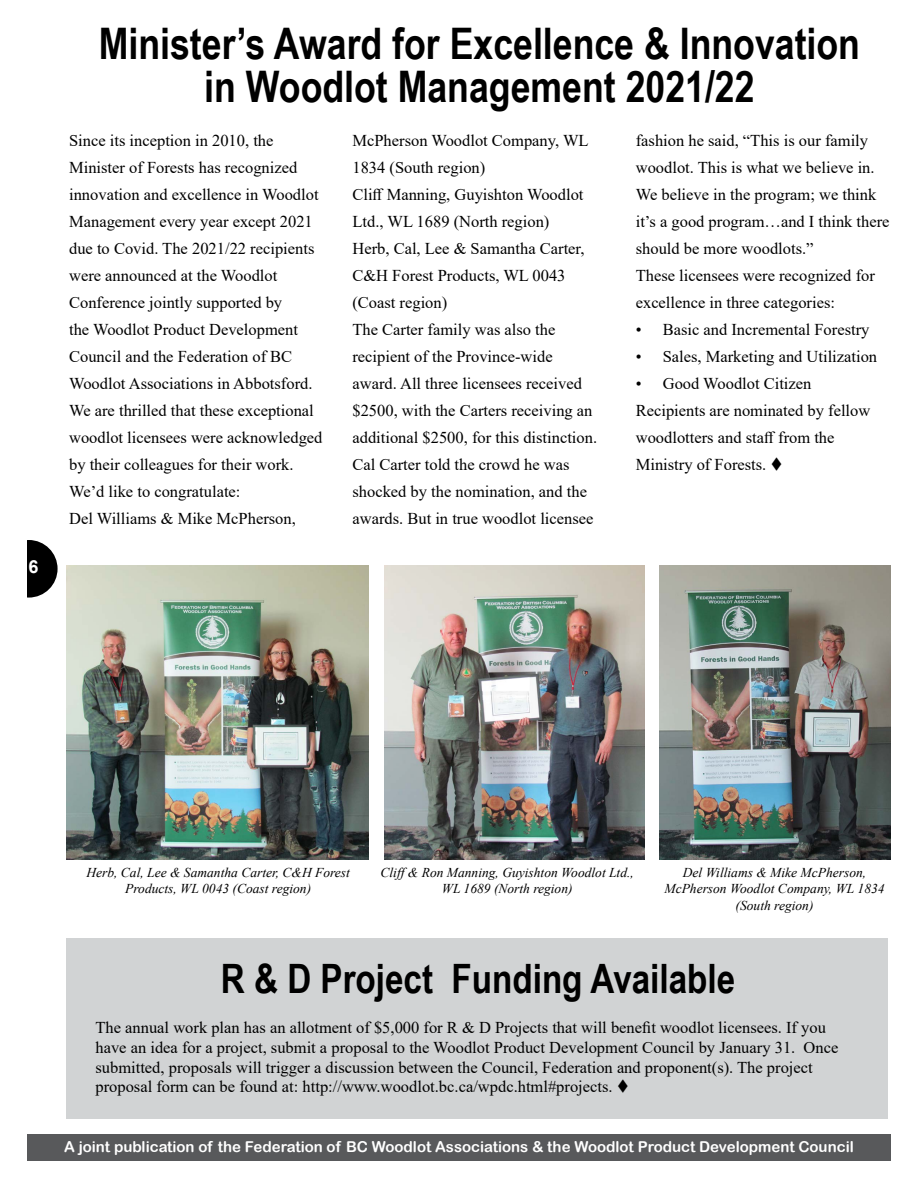
<style>
.page{position:relative;width:918px;height:1188px;background:#fff}
.page>*{position:absolute;margin:0;border:0;box-sizing:border-box;transform-origin:0 0}
.t1{font:700 43.5px/43.5px "Arial Narrow";color:#000;text-align:center}
.t2{font:700 40.5px "Arial Narrow";color:#000}
.t3{font:700 18px "Arial";color:#fff}
.t4{font:16.5px/27px "Times New Roman";color:#000}
.t5{font:15px "Arial Rounded MT Bold";color:#fff}
.t6{font:italic 13.5px/16.5px "Times New Roman";color:#000;text-align:center}
</style>
<div class="page">
<div style="left:27px;top:1134px;width:864px;height:27px;background:#58595b"></div>
<div style="left:0;top:540px;width:58px;height:58px;background:#000;border-radius:50%"></div>
<div style="left:0;top:504px;width:27px;height:134px;background:#fff"></div>
<img style="left:67px;top:566px;width:301px;height:294px">
<img style="left:384px;top:566px;width:261px;height:294px">
<img style="left:660px;top:566px;width:231px;height:294px">
<div style="left:66px;top:938px;width:821px;height:181px;background:#d1d3d4"></div>
<p class="t3" style="left:28px;top:554px;width:12px">6</p>
<h1 class="t1" style="left:99px;top:19px;width:763px">Minister’s Award for Excellence &amp; Innovation in Woodlot Management 2021/22</h1>
<p class="t4" style="left:69px;top:127px;width:255px">Since its inception in 2010, the Minister of Forests has recognized innovation and excellence in Woodlot Management every year except 2021 due to Covid. The 2021/22 recipients were announced at the Woodlot Conference jointly supported by<br>the Woodlot Product Development Council and the Federation of BC Woodlot Associations in Abbotsford.<br>We are thrilled that these exceptional woodlot licensees were acknowledged by their colleagues for their work.<br>We’d like to congratulate:<br>Del Williams &amp; Mike McPherson,</p>
<p class="t4" style="left:352px;top:127px;width:246px">McPherson Woodlot Company, WL<br>1834 (South region)<br>Cliff Manning, Guyishton Woodlot<br>Ltd., WL 1689 (North region)<br>Herb, Cal, Lee &amp; Samantha Carter,<br>C&amp;H Forest Products, WL 0043 (Coast region)<br>The Carter family was also the recipient of the Province-wide award. All three licensees received $2500, with the Carters receiving an additional $2500, for this distinction.<br>Cal Carter told the crowd he was shocked by the nomination, and the awards. But in true woodlot licensee</p>
<p class="t4" style="left:636px;top:127px;width:255px">fashion he said, “This is our family woodlot. This is what we believe in.<br>We believe in the program; we think it’s a good program…and I think there should be more woodlots.”<br>These licensees were recognized for excellence in three categories:</p>
<p class="t4" style="left:636px;top:316px;width:235px">• Basic and Incremental Forestry</p>
<p class="t4" style="left:636px;top:343px;width:243px">• Sales, Marketing and Utilization</p>
<p class="t4" style="left:636px;top:370px;width:236px">• Good Woodlot Citizen<br>Recipients are nominated by fellow woodlotters and staff from the<br>Ministry of Forests. ▼</p>
<p class="t6" style="left:381px;top:864px;width:255px">Cliff&amp; Ron Manning, Guyishton Woodlot Ltd.,<br>WL 1689 (North region)</p>
<p class="t6" style="left:86px;top:864px;width:265px">Herb, Cal, Lee &amp; Samantha Carter, C&amp;H Forest<br>Products, WL 0043 (Coast region)</p>
<p class="t6" style="left:665px;top:864px;width:222px">Del Williams &amp; Mike McPherson,<br>McPherson Woodlot Company, WL 1834 (South region)</p>
<h2 class="t2" style="left:221px;top:948px;width:516px">R &amp; D Project Funding Available</h2>
<p class="t4" style="left:95px;top:1017px;width:745px;line-height:19.8px">The annual work plan has an allotment of $5,000 for R &amp; D Projects that will benefit woodlot licensees. If you have an idea for a project, submit a proposal to the Woodlot Product Development Council by January 31. Once submitted, proposals will trigger a discussion between the Council, Federation and proponent(s). The project proposal form can be found at: http://www.woodlot.bc.ca/wpdc.html#projects. ▼</p>
<p class="t5" style="left:64px;top:1138px;width:791px">A joint publication of the Federation of BC Woodlot Associations &amp; the Woodlot Product Development Council</p>
</div>
